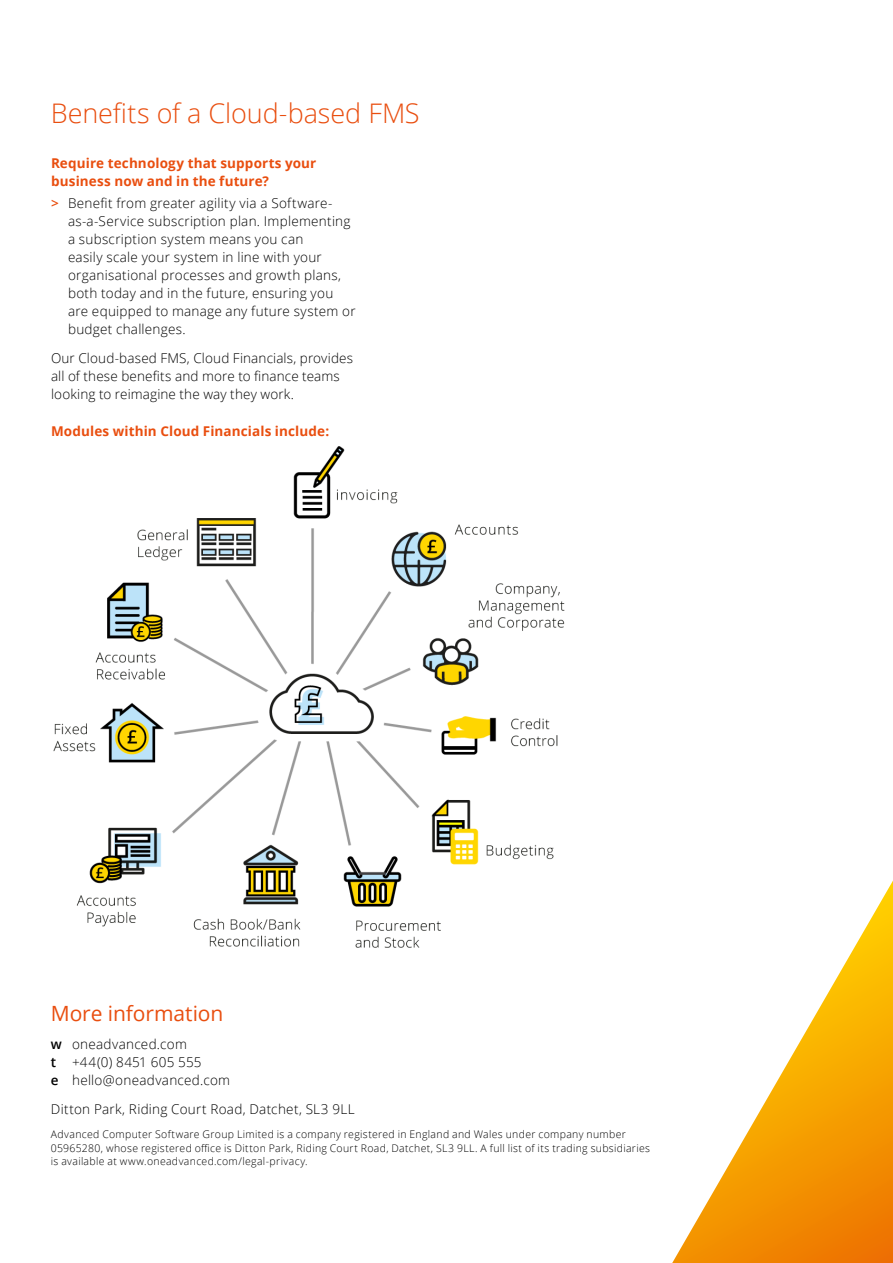
<style>
.page{position:relative;width:893px;height:1263px;background:#fff}
.page>*{position:absolute;margin:0;border:0;box-sizing:border-box;transform-origin:0 0}
.t1{font:300 27px "Open Sans";letter-spacing:-.005em;color:#e94e0f}
.t2{font:21px "Open Sans";letter-spacing:-.005em;color:#e94e0f}
.t3{font:300 13.5px/18px "Open Sans";letter-spacing:.02em;color:#000}
.t4{font:700 13.5px/18px "Open Sans";letter-spacing:.01em;color:#e94e0f}
.t5{font:300 10.5px/13.5px "Open Sans";letter-spacing:.03em;color:#000}
.s1{font-weight:600;color:#e94e0f}
.s2{font-weight:600}
</style>
<div class="page">
<img style="left:53px;top:446px;width:512px;height:502px">
<svg style="left:672px;top:881px;width:221px;height:382px"></svg>
<h1 class="t1" style="left:51px;top:94px;width:370px">Benefits of a Cloud-based FMS</h1>
<p class="t4" style="left:51px;top:153px;width:267px">Require technology that supports your business now and in the future?</p>
<p class="t3" style="left:68px;top:194px;width:289px;text-indent:-17px"><span class="s1">&gt;</span> Benefit from greater agility via a Software&shy;as-a-Service subscription plan. Implementing a subscription system means you can<br>easily scale your system in line with your organisational processes and growth plans, both today and in the future, ensuring you are equipped to manage any future system or budget challenges.</p>
<p class="t3" style="left:51px;top:348px;width:304px">Our Cloud-based FMS, Cloud Financials, provides all of these benefits and more to finance teams looking to reimagine the way they work.</p>
<p class="t4" style="left:51px;top:421px;width:280px">Modules within Cloud Financials include:</p>
<h2 class="t2" style="left:51px;top:999px;width:174px">More information</h2>
<p class="t3" style="left:51px;top:1035px;width:181px"><span class="s2">w</span> oneadvanced.com<br><span class="s2">t</span> +44(0) 8451 605 555<br><span class="s2">e</span> hello@oneadvanced.com</p>
<p class="t3" style="left:51px;top:1100px;width:305px">Ditton Park, Riding Court Road, Datchet, SL3 9LL</p>
<p class="t5" style="left:51px;top:1127px;width:601px">Advanced Computer Software Group Limited is a company registered in England and Wales under company number<br>05965280, whose registered office is Ditton Park, Riding Court Road, Datchet, SL3 9LL. A full list of its trading subsidiaries is available at www.oneadvanced.com/legal-privacy.</p>
</div>
